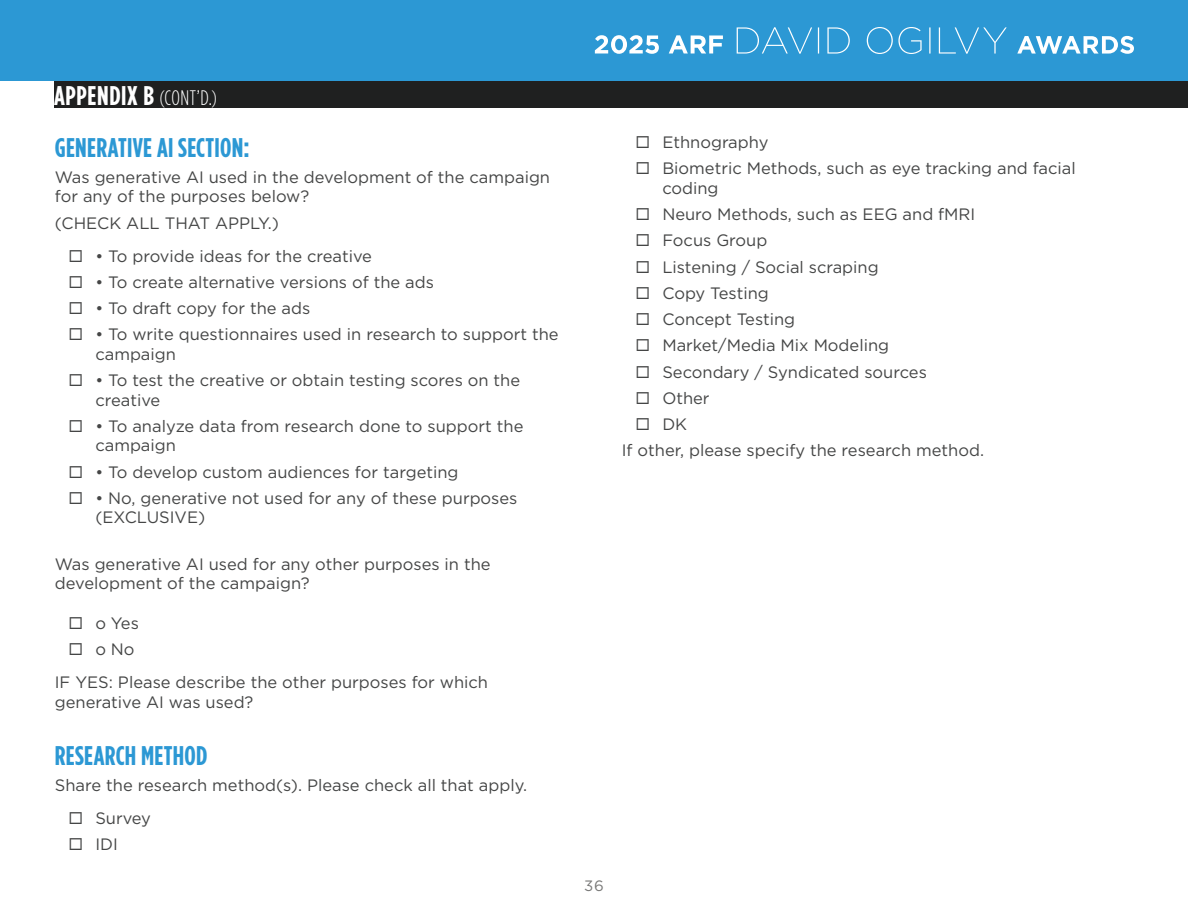
<style>
.page{position:relative;width:1188px;height:918px;background:#fff}
.page>*{position:absolute;margin:0;border:0;box-sizing:border-box;transform-origin:0 0}
.t1{font:700 27px "Gotham Condensed";letter-spacing:.01em;color:#2c98d4}
.t2{font:700 27px "Gotham Condensed";letter-spacing:.025em;color:#fff}
.t3{font:16.5px/19.5px "Gotham";color:#454646}
.t4{font:15px "Gotham";color:#787877}
.s1{font-weight:300;font-size:21px}
</style>
<div class="page">
<div style="left:54px;top:81px;width:1134px;height:27px;background:#1f2020"></div>
<div style="left:0;top:0;width:1188px;height:81px;background:#2c98d4"></div>
<svg style="left:737px;top:27px;width:397px;height:27px"></svg>
<svg style="left:595px;top:35px;width:64px;height:19px"></svg>
<svg style="left:669px;top:35px;width:54px;height:19px"></svg>
<h1 class="t2" style="left:54px;top:80px;width:164px">APPENDIX B <span class="s1">(CONT’D.)</span></h1>
<h1 class="t1" style="left:55px;top:131px;width:196px">GENERATIVE AI SECTION:</h1>
<p class="t3" style="left:55px;top:167px;width:497px">Was generative AI used in the development of the campaign for any of the purposes below?</p>
<p class="t3" style="left:55px;top:213px;width:226px">(CHECK ALL THAT APPLY.)</p>
<p class="t3" style="left:95px;top:246px;width:278px">• To provide ideas for the creative</p>
<p class="t3" style="left:95px;top:272px;width:340px">• To create alternative versions of the ads</p>
<p class="t3" style="left:95px;top:298px;width:217px">• To draft copy for the ads</p>
<p class="t3" style="left:95px;top:324px;width:465px">• To write questionnaires used in research to support the campaign</p>
<p class="t3" style="left:95px;top:370px;width:426px">• To test the creative or obtain testing scores on the creative</p>
<p class="t3" style="left:95px;top:416px;width:430px">• To analyze data from research done to support the campaign</p>
<p class="t3" style="left:95px;top:462px;width:365px">• To develop custom audiences for targeting</p>
<p class="t3" style="left:95px;top:488px;width:424px">• No, generative not used for any of these purposes (EXCLUSIVE)</p>
<p class="t3" style="left:55px;top:554px;width:437px">Was generative AI used for any other purposes in the development of the campaign?</p>
<p class="t3" style="left:95px;top:610px;width:45px;line-height:26.2px">o Yes o No</p>
<p class="t3" style="left:55px;top:672px;width:435px">IF YES: Please describe the other purposes for which generative AI was used?</p>
<h1 class="t1" style="left:55px;top:740px;width:154px">RESEARCH METHOD</h1>
<p class="t3" style="left:95px;top:768px;width:433px;line-height:33px;text-indent:-40px">Share the research method(s). Please check all that apply.<br>Survey</p>
<p class="t3" style="left:95px;top:834px;width:24px">IDI</p>
<p class="t3" style="left:662px;top:129px;width:415px;line-height:26.2px">Ethnography<br>Biometric Methods, such as eye tracking and facial</p>
<p class="t3" style="left:662px;top:178px;width:58px">coding</p>
<p class="t3" style="left:662px;top:204px;width:315px">Neuro Methods, such as EEG and fMRI</p>
<p class="t3" style="left:662px;top:231px;width:107px">Focus Group</p>
<p class="t3" style="left:662px;top:257px;width:218px">Listening / Social scraping</p>
<p class="t3" style="left:662px;top:283px;width:108px">Copy Testing</p>
<p class="t3" style="left:662px;top:309px;width:134px">Concept Testing</p>
<p class="t3" style="left:662px;top:336px;width:228px">Market/Media Mix Modeling</p>
<p class="t3" style="left:662px;top:362px;width:266px">Secondary / Syndicated sources</p>
<p class="t3" style="left:662px;top:388px;width:49px">Other</p>
<p class="t3" style="left:662px;top:414px;width:26px">DK</p>
<p class="t3" style="left:622px;top:441px;width:364px">If other, please specify the research method.</p>
<p class="t4" style="left:584px;top:876px;width:21px">36</p>
</div>
